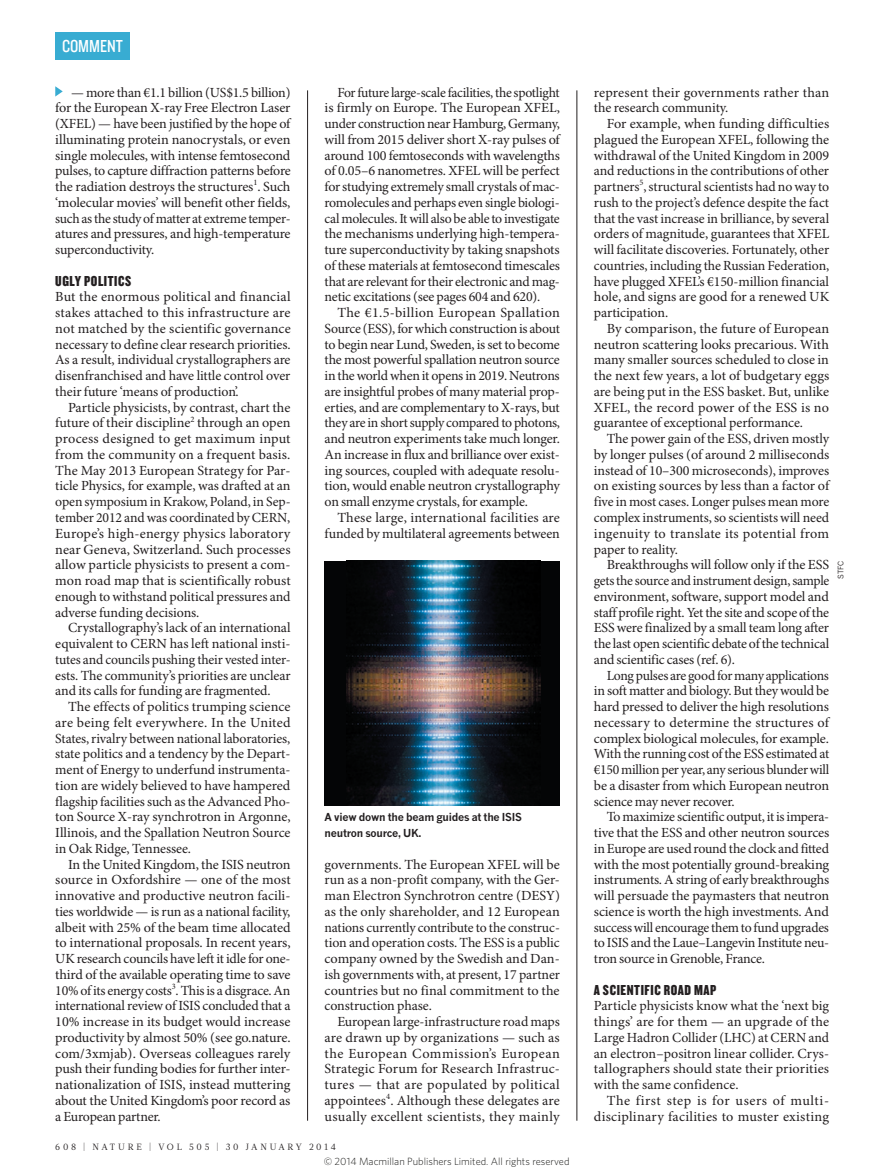
<style>
.page{position:relative;width:893px;height:1174px;background:#fff}
.page>*{position:absolute;margin:0;border:0;box-sizing:border-box;transform-origin:0 0}
.t1{font:18px "Knockout 29 Junior Ltweight";color:#fff}
.CROSSHEAD{font:15px "Knockout 69 Full Liteweight";letter-spacing:.04em;color:#231f20}
.BODY_INDENT{font:13.95px/15.8px "Minion Pro";letter-spacing:-.005em;color:#231f20;text-align:justify}
.BODY_1ST_PARA{font:13.95px/15.8px "Minion Pro";color:#231f20;text-align:justify}
.BODY_INDENT-2{font:13.95px/15.8px "Minion Pro";letter-spacing:.02em;color:#231f20;text-align:right}
.PIC_CAPTION{font:700 10.8px/15.8px "News Gothic MTOT";letter-spacing:-.02em;color:#231f20}
.t2{font:300 10.5px "Whitney";color:#1d1d1b}
.t3{font:9px "Glosa Math";letter-spacing:.3em;color:#231f20}
.PIC_CREDIT{font:7.5px "News Gothic MTOT";color:#231f20}
</style>
<div class="page">
<svg style="left:55px;top:86px;width:8px;height:11px"></svg>
<div style="left:325px;top:561px;width:235px;height:244px;background:#040506"></div>
<img style="left:346px;top:561px;width:194px;height:244px">
<hr style="left:577px;top:90px;width:1px;height:1030px;background:#231f20">
<hr style="left:307px;top:90px;width:1px;height:1030px;background:#231f20">
<div style="left:55px;top:32px;width:75px;height:27px;background:#38acd2"></div>
<p class="t1" style="left:62px;top:34px;width:62px">COMMENT</p>
<p class="BODY_INDENT" style="left:55px;top:85px;width:237px;text-indent:16px">— more than €1.1 billion (US$1.5 billion) for the European X-ray Free Electron Laser (XFEL) — have been justified by the hope of illuminating protein nanocrystals, or even single molecules, with intense femtosecond pulses, to capture diffraction patterns before the radiation destroys the structures<sup>1</sup>. Such ‘molecular movies’ will benefit other fields, such as the study of matter at extreme temper&shy;atures and pressures, and high-temperature superconductivity.</p>
<p class="CROSSHEAD" style="left:55px;top:271px;width:77px">UGLY POLITICS</p>
<p class="BODY_1ST_PARA" style="left:55px;top:290px;width:237px">But the enormous political and financial stakes attached to this infrastructure are not matched by the scientific governance necessary to define clear research priorities.<br>As a result, individual crystallographers are disenfranchised and have little control over their future ‘means of production’.</p>
<p class="BODY_INDENT" style="left:55px;top:400px;width:237px;text-indent:13px">Particle physicists, by contrast, chart the future of their discipline<sup>2</sup> through an open process designed to get maximum input from the community on a frequent basis.<br>The May 2013 European Strategy for Par&shy;ticle Physics, for example, was drafted at an open symposium in Krakow, Poland, in Sep&shy;tember 2012 and was coordinated by CERN, Europe’s high-energy physics laboratory near Geneva, Switzerland. Such processes allow particle physicists to present a com&shy;mon road map that is scientifically robust enough to withstand political pressures and adverse funding decisions.</p>
<p class="BODY_INDENT" style="left:55px;top:620px;width:237px;text-indent:13px">Crystallography’s lack of an international equivalent to CERN has left national insti&shy;tutes and councils pushing their vested inter&shy;ests. The community’s priorities are unclear and its calls for funding are fragmented.</p>
<p class="BODY_INDENT" style="left:55px;top:699px;width:237px;text-indent:13px">The effects of politics trumping science are being felt everywhere. In the United States, rivalry between national laboratories, state politics and a tendency by the Depart&shy;ment of Energy to underfund instrumenta&shy;tion are widely believed to have hampered flagship facilities such as the Advanced Pho&shy;ton Source X-ray synchrotron in Argonne, Illinois, and the Spallation Neutron Source in Oak Ridge, Tennessee.</p>
<p class="BODY_INDENT" style="left:55px;top:857px;width:237px;text-indent:13px">In the United Kingdom, the ISIS neutron source in Oxfordshire — one of the most innovative and productive neutron facili&shy;ties worldwide — is run as a national facility, albeit with 25% of the beam time allocated to international proposals. In recent years, UK research councils have left it idle for one&shy;third of the available operating time to save 10% of its energy costs<sup>3</sup>. This is a disgrace. An international review of ISIS concluded that a 10% increase in its budget would increase productivity by almost 50% (see go.nature. com/3xmjab). Overseas colleagues rarely push their funding bodies for further inter&shy;nationalization of ISIS, instead muttering about the United Kingdom’s poor record as a European partner.</p>
<p class="BODY_INDENT" style="left:325px;top:85px;width:237px;text-indent:13px">For future large-scale facilities, the spotlight is firmly on Europe. The European XFEL, under construction near Hamburg, Germany, will from 2015 deliver short X-ray pulses of around 100 femtoseconds with wavelengths of 0.05–6 nanometres. XFEL will be perfect for studying extremely small crystals of mac&shy;romolecules and perhaps even single biologi&shy;cal molecules. It will also be able to investigate the mechanisms underlying high-tempera&shy;ture superconductivity by taking snapshots of these materials at femtosecond timescales that are relevant for their electronic and mag&shy;netic excitations (see pages 604 and 620).</p>
<p class="BODY_INDENT" style="left:325px;top:305px;width:237px;text-indent:13px">The €1.5-billion European Spallation Source (ESS), for which construction is about to begin near Lund, Sweden, is set to become the most powerful spallation neutron source in the world when it opens in 2019. Neutrons are insightful probes of many material prop&shy;erties, and are complementary to X-rays, but they are in short supply compared to photons, and neutron experiments take much longer.<br>An increase in flux and brilliance over exist&shy;ing sources, coupled with adequate resolu&shy;tion, would enable neutron crystallography on small enzyme crystals, for example.</p>
<p class="BODY_INDENT" style="left:325px;top:510px;width:237px;text-align:right">These large, international facilities are funded by multilateral agreements between</p>
<p class="PIC_CAPTION" style="left:325px;top:809px;width:199px">A view down the beam guides at the ISIS neutron source, UK.</p>
<p class="BODY_INDENT" style="left:325px;top:857px;width:237px">governments. The European XFEL will be run as a non-profit company, with the Ger&shy;man Electron Synchrotron centre (DESY) as the only shareholder, and 12 European nations currently contribute to the construc&shy;tion and operation costs. The ESS is a public company owned by the Swedish and Dan&shy;ish governments with, at present, 17 partner countries but no final commitment to the construction phase.</p>
<p class="BODY_INDENT" style="left:325px;top:1014px;width:237px;text-indent:13px">European large-infrastructure road maps are drawn up by organizations — such as the European Commission’s European Strategic Forum for Research Infrastruc&shy;tures — that are populated by political appointees<sup>4</sup>. Although these delegates are usually excellent scientists, they mainly</p>
<p class="t3" style="left:55px;top:1141px;width:282px">608 | NATURE | VOL 505 | 30 JANUARY 2014</p>
<p class="t2" style="left:324px;top:1154px;width:247px">© 2014 Macmillan Publishers Limited. All rights reserved</p>
<p class="BODY_INDENT" style="left:594px;top:85px;width:237px">represent their governments rather than the research community.</p>
<p class="BODY_INDENT" style="left:594px;top:116px;width:237px;text-indent:13px">For example, when funding difficulties plagued the European XFEL, following the withdrawal of the United Kingdom in 2009 and reductions in the contributions of other partners<sup>5</sup>, structural scientists had no way to rush to the project’s defence despite the fact that the vast increase in brilliance, by several orders of magnitude, guarantees that XFEL will facilitate discoveries. Fortunately, other countries, including the Russian Federation, have plugged XFEL’s €150-million financial hole, and signs are good for a renewed UK participation.</p>
<p class="BODY_INDENT" style="left:594px;top:321px;width:237px;text-indent:13px">By comparison, the future of European neutron scattering looks precarious. With many smaller sources scheduled to close in the next few years, a lot of budgetary eggs are being put in the ESS basket. But, unlike XFEL, the record power of the ESS is no guarantee of exceptional performance.</p>
<p class="BODY_INDENT" style="left:594px;top:431px;width:237px;text-indent:13px">The power gain of the ESS, driven mostly by longer pulses (of around 2 milliseconds instead of 10–300 microseconds), improves on existing sources by less than a factor of five in most cases. Longer pulses mean more complex instruments, so scientists will need ingenuity to translate its potential from paper to reality.</p>
<p class="BODY_INDENT" style="left:594px;top:557px;width:237px;text-indent:13px">Breakthroughs will follow only if the ESS gets the source and instrument design, sample environment, software, support model and staff profile right. Yet the site and scope of the ESS were finalized by a small team long after the last open scientific debate of the technical and scientific cases (ref. 6).</p>
<p class="BODY_INDENT" style="left:594px;top:668px;width:237px;text-indent:13px">Long pulses are good for many applications in soft matter and biology. But they would be hard pressed to deliver the high resolutions necessary to determine the structures of complex biological molecules, for example.<br>With the running cost of the ESS estimated at €150 million per year, any serious blunder will be a disaster from which European neutron science may never recover.</p>
<p class="BODY_INDENT" style="left:594px;top:809px;width:237px;text-indent:13px">To maximize scientific output, it is impera&shy;tive that the ESS and other neutron sources in Europe are used round the clock and fitted with the most potentially ground-breaking instruments. A string of early breakthroughs will persuade the paymasters that neutron science is worth the high investments. And success will encourage them to fund upgrades to ISIS and the Laue–Langevin Institute neu&shy;tron source in Grenoble, France.</p>
<p class="CROSSHEAD" style="left:594px;top:980px;width:124px">A SCIENTIFIC ROAD MAP</p>
<p class="BODY_1ST_PARA" style="left:594px;top:998px;width:237px">Particle physicists know what the ‘next big things’ are for them — an upgrade of the Large Hadron Collider (LHC) at CERN and an electron–positron linear collider. Crys&shy;tallographers should state their priorities with the same confidence.</p>
<p class="BODY_INDENT-2" style="left:594px;top:1093px;width:237px">The first step is for users of multi&shy;disciplinary facilities to muster existing</p>
<p class="PIC_CREDIT" style="left:836px;top:579px;width:19px;rotate:-90deg">STFC</p>
</div>
